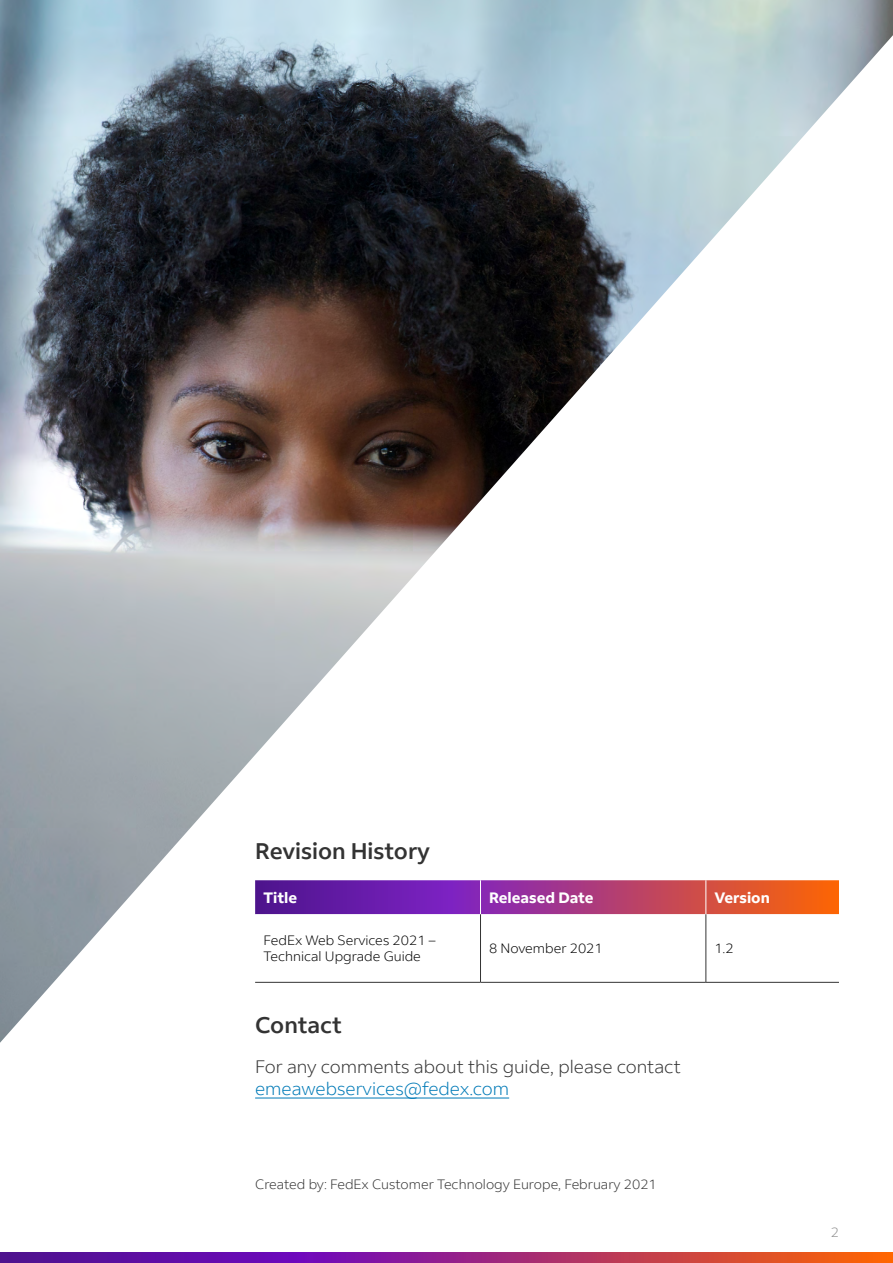
<style>
.page{position:relative;width:893px;height:1263px;background:#fff}
.page>*{position:absolute;margin:0;border:0;box-sizing:border-box;transform-origin:0 0}
.t1{font:500 22.5px "Fed Ex Sans";color:#333}
.t2{font:300 18px "Fed Ex Sans";color:#333}
.t3{font:300 18px "Fed Ex Sans";color:#007ab7}
.t4{font:700 15px "Fed Ex Sans";color:#fff}
.t5{font:300 13.5px/16.2px "Fed Ex Sans";color:#000}
.t6{font:300 13.5px "Fed Ex Sans";color:#333}
.t7{font:300 13.5px "Fed Ex Sans";color:#8e8e8e}
</style>
<div class="page">
<img style="left:0;top:0;width:893px;height:1043px">
<svg style="left:255px;top:880px;width:584px;height:102px"></svg>
<hr style="left:480px;top:880px;width:1px;height:34px;background:#fff">
<hr style="left:705px;top:880px;width:1px;height:34px;background:#fff">
<hr style="left:480px;top:914px;width:1px;height:68px;background:#333">
<hr style="left:705px;top:914px;width:1px;height:68px;background:#333">
<hr style="left:255px;top:982px;width:225px;height:1px;background:#333">
<hr style="left:480px;top:982px;width:226px;height:1px;background:#333">
<hr style="left:706px;top:982px;width:133px;height:1px;background:#333">
<hr style="left:255px;top:1098px;width:254px;height:1px;background:#007ab7">
<img style="left:0;top:1252px;width:893px;height:11px">
<h1 class="t1" style="left:255px;top:838px;width:176px">Revision History</h1>
<p class="t4" style="left:264px;top:889px;width:35px">Title</p>
<p class="t4" style="left:489px;top:889px;width:106px">Released Date</p>
<p class="t4" style="left:714px;top:889px;width:57px">Version</p>
<p class="t5" style="left:264px;top:932px;width:173px">FedEx Web Services 2021 –<br>Technical Upgrade Guide</p>
<p class="t5" style="left:489px;top:940px;width:115px">8 November 2021</p>
<p class="t5" style="left:714px;top:940px;width:21px">1.2</p>
<h1 class="t1" style="left:255px;top:1012px;width:88px">Contact</h1>
<h2 class="t2" style="left:255px;top:1056px;width:427px">For any comments about this guide, please contact</h2>
<h2 class="t3" style="left:255px;top:1078px;width:256px">emeawebservices@fedex.com</h2>
<p class="t6" style="left:255px;top:1176px;width:403px">Created by: FedEx Customer Technology Europe, February 2021</p>
<p class="t7" style="left:831px;top:1224px;width:10px">2</p>
</div>
